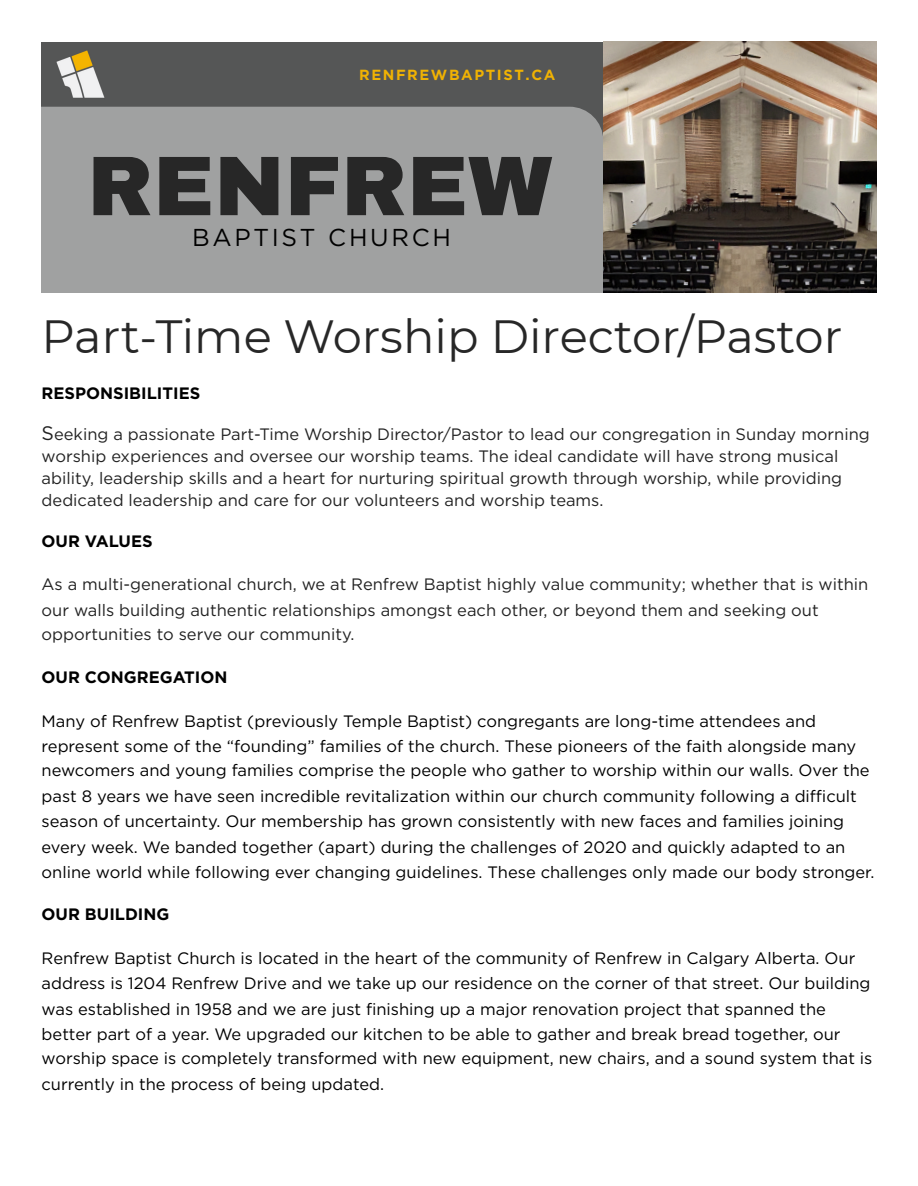
<style>
.page{position:relative;width:918px;height:1186px;background:#fff}
.page>*{position:absolute;margin:0;border:0;box-sizing:border-box;transform-origin:0 0}
.t1{font:900 84.6px "Archivo";color:#272727}
.t2{font:46.5px "Montserrat";color:#272727}
.t3{font:24.45px "Gotham";letter-spacing:.11em;color:#000}
.t4{font:16.5px/25.2px "Gotham";color:#000}
.t5{font:16.5px/22.2px "Gotham";color:#222}
.t6{font:700 16.5px "Gotham";color:#000}
.t7{font:700 14.7px "Gotham";letter-spacing:.11em;color:#f0b203}
.s1{font-size:19.5px}
</style>
<div class="page">
<div style="left:42px;top:42px;width:834px;height:250px;background:#555656"></div>
<div style="left:42px;top:107px;width:561px;height:185px;background:#a0a1a1"></div>
<img style="left:56px;top:50px;width:49px;height:48px">
<img style="left:603px;top:42px;width:273px;height:250px">
<p class="t7" style="left:359px;top:66px;width:198px">RENFREWBAPTIST.CA</p>
<p class="t1" style="left:87px;top:141px;width:467px">RENFREW</p>
<p class="t3" style="left:192px;top:222px;width:260px">BAPTIST CHURCH</p>
<h1 class="t2" style="left:42px;top:308px;width:802px">Part-Time Worship Director/Pastor</h1>
<h2 class="t6" style="left:42px;top:384px;width:160px">RESPONSIBILITIES</h2>
<p class="t5" style="left:42px;top:423px;width:830px"><span class="s1">S</span>eeking a passionate Part-Time Worship Director/Pastor to lead our congregation in Sunday morning worship experiences and oversee our worship teams. The ideal candidate will have strong musical ability, leadership skills and a heart for nurturing spiritual growth through worship, while providing dedicated leadership and care for our volunteers and worship teams.</p>
<h2 class="t6" style="left:42px;top:531px;width:113px">OUR VALUES</h2>
<p class="t5" style="left:42px;top:571px;width:828px;line-height:25.3px">As a multi-generational church, we at Renfrew Baptist highly value community; whether that is within our walls building authentic relationships amongst each other, or beyond them and seeking out opportunities to serve our community.</p>
<h2 class="t6" style="left:42px;top:667px;width:187px">OUR CONGREGATION</h2>
<p class="t4" style="left:42px;top:708px;width:834px">Many of Renfrew Baptist (previously Temple Baptist) congregants are long-time attendees and represent some of the “founding” families of the church. These pioneers of the faith alongside many newcomers and young families comprise the people who gather to worship within our walls. Over the past 8 years we have seen incredible revitalization within our church community following a difficult season of uncertainty. Our membership has grown consistently with new faces and families joining every week. We banded together (apart) during the challenges of 2020 and quickly adapted to an online world while following ever changing guidelines. These challenges only made our body stronger.</p>
<h2 class="t6" style="left:42px;top:904px;width:129px">OUR BUILDING</h2>
<p class="t4" style="left:42px;top:946px;width:832px">Renfrew Baptist Church is located in the heart of the community of Renfrew in Calgary Alberta. Our address is 1204 Renfrew Drive and we take up our residence on the corner of that street. Our building was established in 1958 and we are just fi nishing up a major renovation project that spanned the better part of a year. We upgraded our kitchen to be able to gather and break bread together, our worship space is completely transformed with new equipment, new chairs, and a sound system that is currently in the process of being updated.</p>
</div>
